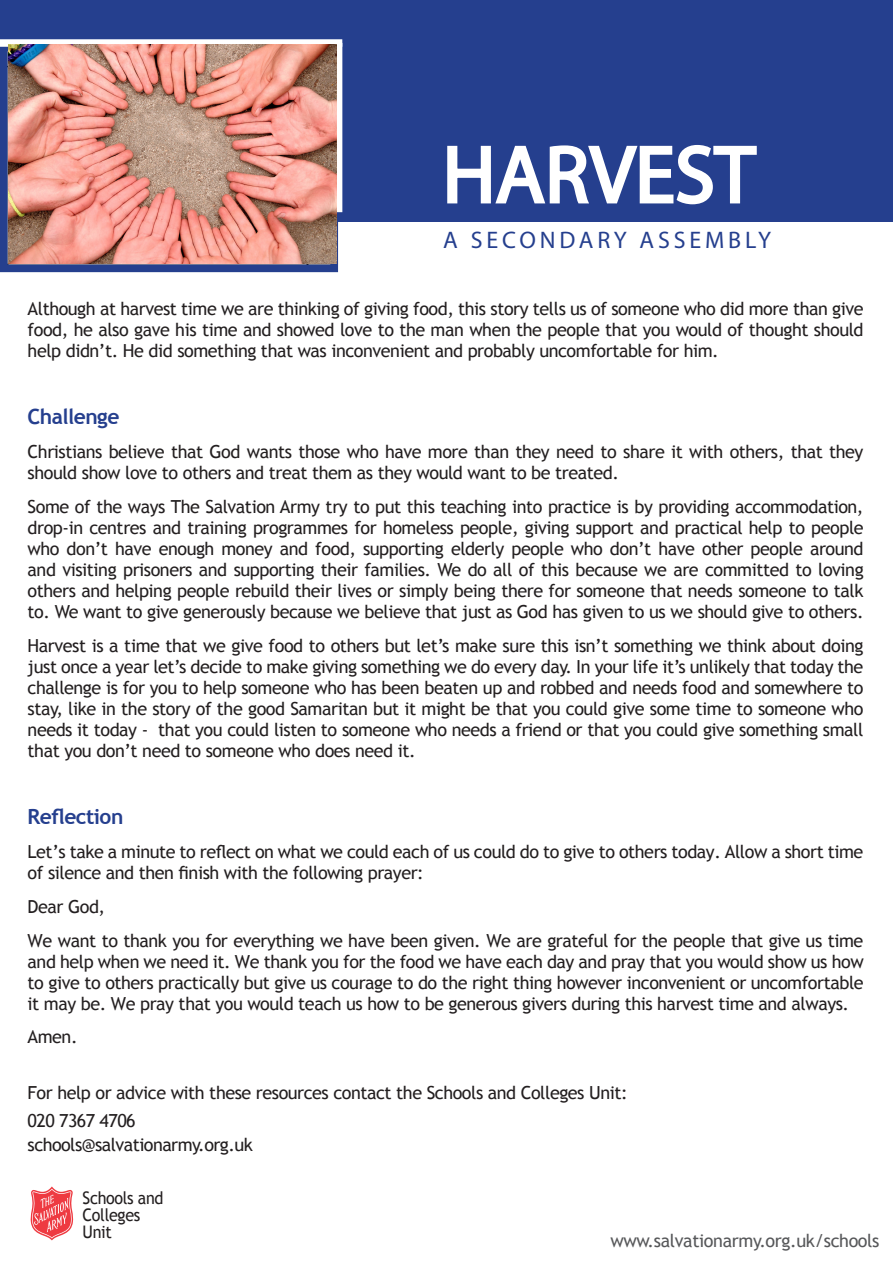
<style>
.page{position:relative;width:893px;height:1263px;background:#fff}
.page>*{position:absolute;margin:0;border:0;box-sizing:border-box;transform-origin:0 0}
.t1{font:81px "Myriad Pro";color:#fff}
.t2{font:24px "Myriad Pro";letter-spacing:.16em;color:#253f8e}
.content_text_medium{font:700 21px "Trebuchet MS";letter-spacing:-.025em;color:#253f8e}
.content_text_medium-2{font:18px/21px "Trebuchet MS";letter-spacing:-.025em;color:#231f20;text-align:justify}
.t3{font:18px "Trebuchet MS";letter-spacing:-.02em;color:#57585a}
.t4{font:17.25px/17.2px "Trebuchet MS";letter-spacing:-.02em;color:#231f20;scale:.93 1}
</style>
<div class="page">
<div style="left:0;top:0;width:893px;height:221px;background:#253f8e"></div>
<svg style="left:447px;top:145px;width:310px;height:60px"></svg>
<div style="left:0;top:44px;width:338px;height:228px;border:8px solid #253f8e"></div>
<svg style="left:0;top:39px;width:342px;height:8px;background:#ece4e5"></svg>
<svg style="left:335px;top:43px;width:7px;height:169px"></svg>
<svg style="left:30px;top:1186px;width:44px;height:54px"></svg>
<img style="left:9px;top:45px;width:327px;height:219px">
<p class="t1" style="left:443px;top:125px;width:314px">HARVEST</p>
<p class="t2" style="left:443px;top:225px;width:329px">A SECONDARY ASSEMBLY</p>
<p class="content_text_medium-2" style="left:28px;top:298px;width:837px">Although at harvest time we are thinking of giving food, this story tells us of someone who did more than give food, he also gave his time and showed love to the man when the people that you would of thought should help didn’t. He did something that was inconvenient and probably uncomfortable for him.</p>
<p class="content_text_medium" style="left:28px;top:404px;width:93px">Challenge</p>
<p class="content_text_medium-2" style="left:28px;top:442px;width:837px">Christians believe that God wants those who have more than they need to share it with others, that they should show love to others and treat them as they would want to be treated.</p>
<p class="content_text_medium-2" style="left:28px;top:496px;width:838px">Some of the ways The Salvation Army try to put this teaching into practice is by providing accommodation, drop-in centres and training programmes for homeless people, giving support and practical help to people who don’t have enough money and food, supporting elderly people who don’t have other people around and visiting prisoners and supporting their families. We do all of this because we are committed to loving others and helping people rebuild their lives or simply being there for someone that needs someone to talk to. We want to give generously because we believe that just as God has given to us we should give to others.</p>
<p class="content_text_medium-2" style="left:28px;top:635px;width:837px">Harvest is a time that we give food to others but let’s make sure this isn’t something we think about doing just once a year let’s decide to make giving something we do every day. In your life it’s unlikely that today the challenge is for you to help someone who has been beaten up and robbed and needs food and somewhere to stay, like in the story of the good Samaritan but it might be that you could give some time to someone who needs it today - that you could listen to someone who needs a friend or that you could give something small that you don’t need to someone who does need it.</p>
<p class="content_text_medium" style="left:28px;top:804px;width:97px">Reflection</p>
<p class="content_text_medium-2" style="left:28px;top:841px;width:837px">Let’s take a minute to reflect on what we could each of us could do to give to others today. Allow a short time of silence and then finish with the following prayer:</p>
<p class="content_text_medium-2" style="left:28px;top:896px;width:79px">Dear God,</p>
<p class="content_text_medium-2" style="left:28px;top:930px;width:838px">We want to thank you for everything we have been given. We are grateful for the people that give us time and help when we need it. We thank you for the food we have each day and pray that you would show us how to give to others practically but give us courage to do the right thing however inconvenient or uncomfortable it may be. We pray that you would teach us how to be generous givers during this harvest time and always.</p>
<p class="content_text_medium-2" style="left:28px;top:1027px;width:52px">Amen.</p>
<p class="content_text_medium-2" style="left:28px;top:1082px;width:601px">For help or advice with these resources contact the Schools and Colleges Unit:</p>
<p class="content_text_medium-2" style="left:28px;top:1110px;width:110px">020 7367 4706</p>
<p class="content_text_medium-2" style="left:28px;top:1135px;width:227px">schools@salvationarmy.org.uk</p>
<p class="t4" style="left:83px;top:1189px;width:89px">Schools and<br>Colleges<br>Unit</p>
<p class="t3" style="left:610px;top:1230px;width:271px">www.salvationarmy.org.uk/schools</p>
</div>
